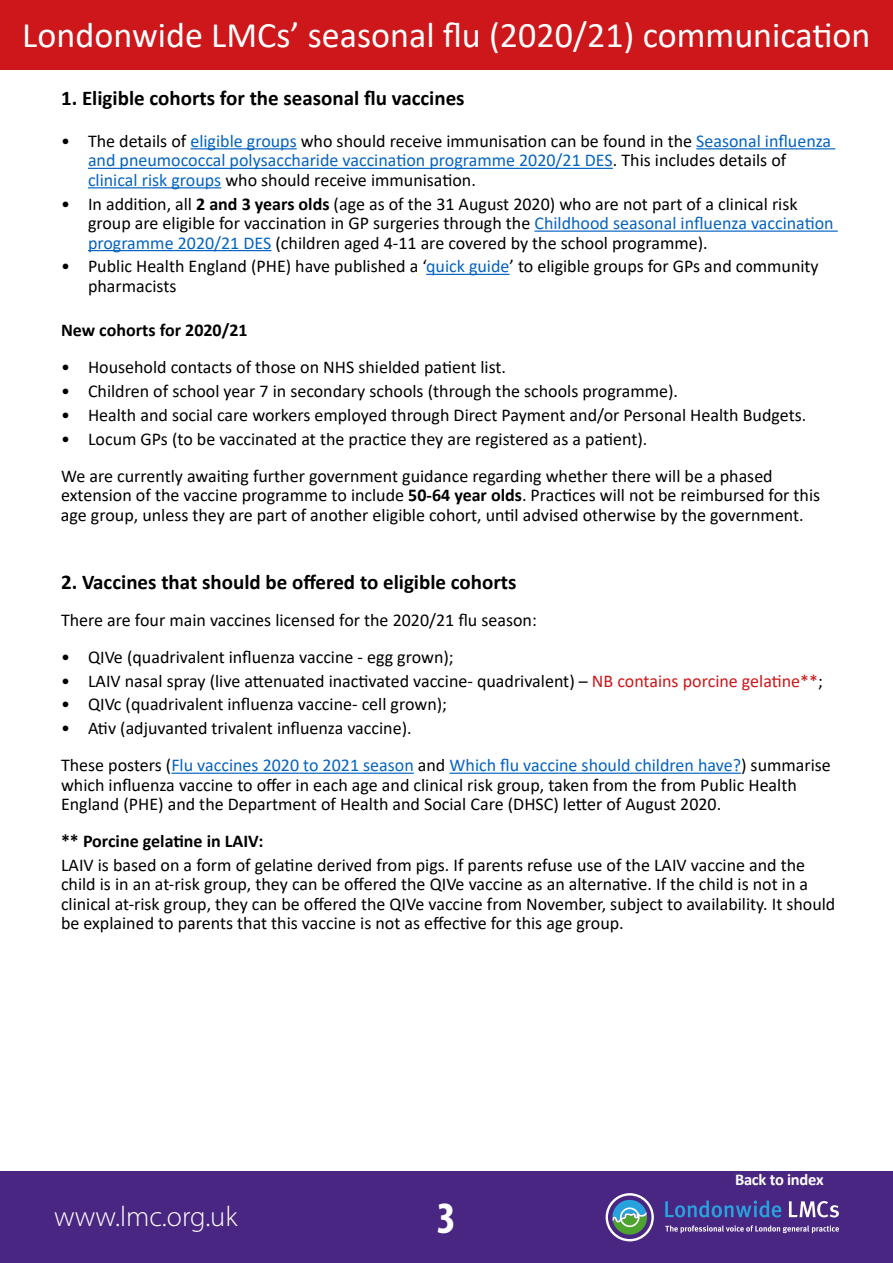
<style>
.page{position:relative;width:893px;height:1263px;background:#fff}
.page>*{position:absolute;margin:0;border:0;box-sizing:border-box;transform-origin:0 0}
.t1{font:700 condensed 45px "Myriad Pro";color:#fff}
.t2{font:36px "Calibri";color:#fff}
.t3{font:300 28.5px "Myriad Pro";color:#fff}
.t4{font:700 21px "Calibri";color:#000}
.t5{font:18px/19.5px "Calibri";color:#000}
.t6{font:18px/19.5px "Calibri";color:#0563c1}
.t7{font:700 18px "Calibri";color:#000}
.t8{font:700 16.5px "Calibri";letter-spacing:-.015em;color:#fff}
.s1{color:#000}
.s2{font-weight:700}
.s3{color:#0563c1}
.s4{color:#cd171a}
</style>
<div class="page">
<div style="left:0;top:1171px;width:893px;height:92px;background:#4a2683"></div>
<svg style="left:665px;top:1225px;width:174px;height:8px"></svg>
<svg style="left:665px;top:1200px;width:116px;height:17px"></svg>
<svg style="left:789px;top:1201px;width:50px;height:16px"></svg>
<svg style="left:606px;top:1193px;width:48px;height:48px"></svg>
<hr style="left:190px;top:148px;width:107px;height:1px;background:#0563c1">
<hr style="left:696px;top:148px;width:139px;height:1px;background:#0563c1">
<hr style="left:88px;top:168px;width:525px;height:1px;background:#0563c1">
<hr style="left:88px;top:187px;width:133px;height:1px;background:#0563c1">
<hr style="left:534px;top:230px;width:304px;height:2px;background:#0563c1">
<hr style="left:88px;top:250px;width:183px;height:1px;background:#0563c1">
<hr style="left:426px;top:274px;width:84px;height:1px;background:#0563c1">
<hr style="left:171px;top:773px;width:243px;height:1px;background:#0563c1">
<hr style="left:449px;top:773px;width:292px;height:1px;background:#0563c1">
<div style="left:0;top:0;width:893px;height:69px;background:#cd171a"></div>
<h2 class="t2" style="left:22px;top:10px;width:850px">Londonwide LMCs’ seasonal flu (2020/21) communication</h2>
<p class="t4" style="left:61px;top:83px;width:405px">1. Eligible cohorts for the seasonal flu vaccines</p>
<p class="t6" style="left:88px;top:131px;width:745px;text-indent:-27px"><span class="s1">• The details of</span> eligible groups <span class="s1">who should receive immunisation can be found in the</span> Seasonal influenza and pneumococcal polysaccharide vaccination programme 2020/21 DES<span class="s1">. This includes details of </span>clinical risk groups <span class="s1">who should receive immunisation.</span></p>
<p class="t5" style="left:88px;top:193px;width:747px;text-indent:-27px">• In addition, all <span class="s2">2 and 3 years olds</span> (age as of the 31 August 2020) who are not part of a clinical risk group are eligible for vaccination in GP surgeries through the <span class="s3">Childhood seasonal influenza vaccination programme 2020/21 DES</span> (children aged 4-11 are covered by the school programme).</p>
<p class="t5" style="left:88px;top:256px;width:732px;text-indent:-27px">• Public Health England (PHE) have published a ‘<span class="s3">quick guide</span>’ to eligible groups for GPs and community pharmacists</p>
<p class="t7" style="left:61px;top:318px;width:188px">New cohorts for 2020/21</p>
<p class="t5" style="left:61px;top:357px;width:447px">• Household contacts of those on NHS shielded patient list.</p>
<p class="t5" style="left:61px;top:381px;width:619px">• Children of school year 7 in secondary schools (through the schools programme).</p>
<p class="t5" style="left:61px;top:405px;width:747px">• Health and social care workers employed through Direct Payment and/or Personal Health Budgets.</p>
<p class="t5" style="left:61px;top:420px;width:713px;line-height:37px">• Locum GPs (to be vaccinated at the practice they are registered as a patient).<br>We are currently awaiting further government guidance regarding whether there will be a phased</p>
<p class="t5" style="left:61px;top:485px;width:761px">extension of the vaccine programme to include <span class="s2">50-64 year olds</span>. Practices will not be reimbursed for this age group, unless they are part of another eligible cohort, until advised otherwise by the government.</p>
<p class="t4" style="left:61px;top:567px;width:457px">2. Vaccines that should be offered to eligible cohorts</p>
<p class="t5" style="left:61px;top:610px;width:477px">There are four main vaccines licensed for the 2020/21 flu season:</p>
<p class="t5" style="left:61px;top:647px;width:394px">• QIVe (quadrivalent influenza vaccine - egg grown);</p>
<p class="t5" style="left:61px;top:670px;width:763px">• LAIV nasal spray (live attenuated inactivated vaccine- quadrivalent) – <span class="s4">NB contains porcine gelatine**</span>;</p>
<p class="t5" style="left:61px;top:694px;width:388px">• QIVc (quadrivalent influenza vaccine- cell grown);</p>
<p class="t5" style="left:61px;top:709px;width:771px;line-height:37px">• Ativ (adjuvanted trivalent influenza vaccine).<br>These posters (<span class="s3">Flu vaccines 2020 to 2021 season</span> and <span class="s3">Which flu vaccine should children have?</span>) summarise</p>
<p class="t5" style="left:61px;top:774px;width:737px">which influenza vaccine to offer in each age and clinical risk group, taken from the from Public Health<br>England (PHE) and the Department of Health and Social Care (DHSC) letter of August 2020.</p>
<p class="t7" style="left:61px;top:828px;width:204px">** Porcine gelatine in LAIV:</p>
<p class="t5" style="left:61px;top:855px;width:776px">LAIV is based on a form of gelatine derived from pigs. If parents refuse use of the LAIV vaccine and the child is in an at-risk group, they can be offered the QIVe vaccine as an alternative. If the child is not in a clinical at-risk group, they can be offered the QIVe vaccine from November, subject to availability. It should be explained to parents that this vaccine is not as effective for this age group.</p>
<h3 class="t3" style="left:54px;top:1200px;width:185px">www.lmc.org.uk</h3>
<h1 class="t1" style="left:437px;top:1190px;width:21px">3</h1>
<p class="t8" style="left:735px;top:1168px;width:90px">Back to index</p>
</div>
